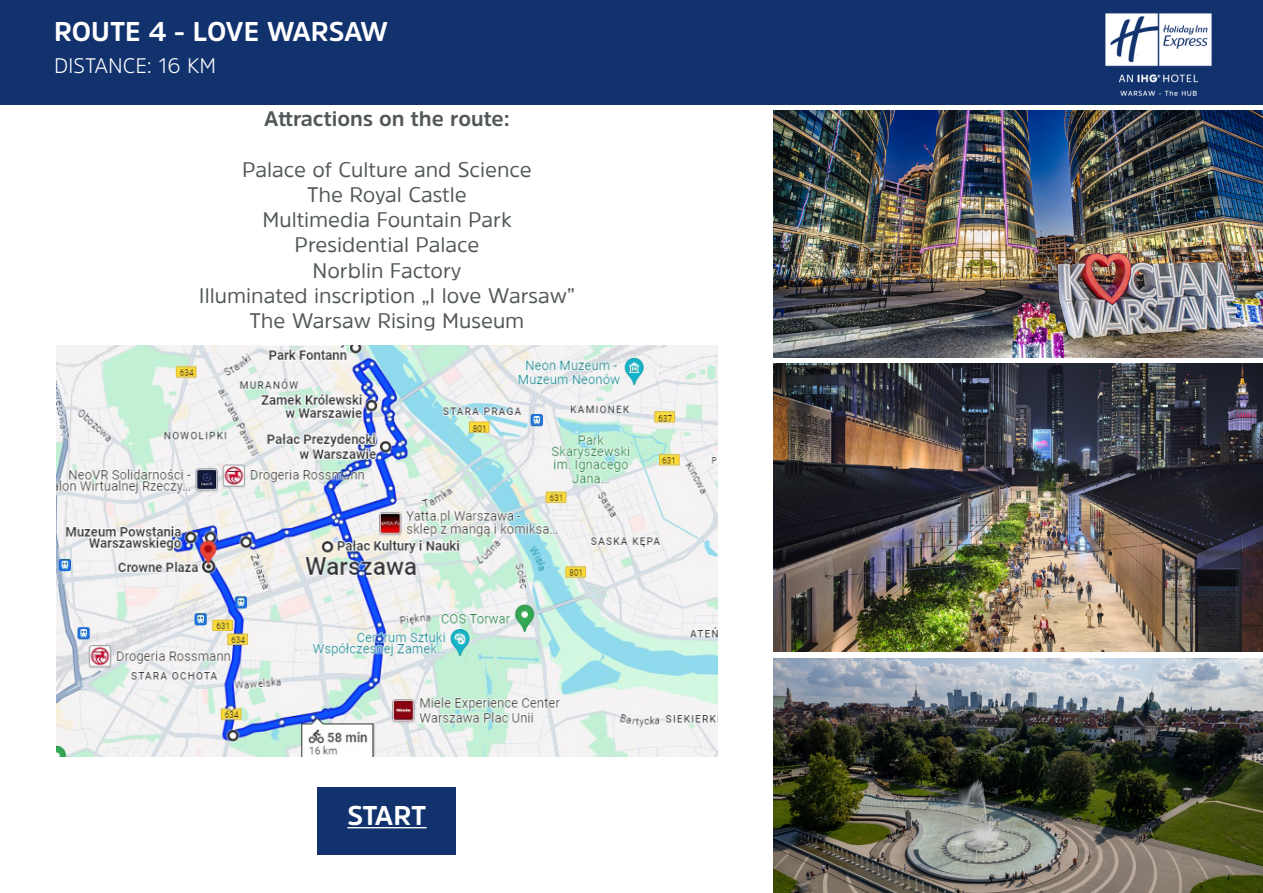
<style>
.page{position:relative;width:1263px;height:893px;background:#fff}
.page>*{position:absolute;margin:0;border:0;box-sizing:border-box;transform-origin:0 0}
.t1{font:700 27px "Amsi Pro";letter-spacing:-.005em;color:#fff}
.t2{font:21px/25.2px "Amsi Pro";color:#52585a;text-align:center}
.t3{font:700 21px "Amsi Pro";color:#52585a}
.t4{font:300 21px "Amsi Pro";color:#fff}
</style>
<div class="page">
<div style="left:0;top:0;width:1263px;height:104px;background:#12326e"></div>
<img style="left:1106px;top:13px;width:106px;height:83px">
<img style="left:774px;top:111px;width:489px;height:246px">
<img style="left:774px;top:364px;width:489px;height:288px">
<img style="left:774px;top:658px;width:489px;height:235px">
<div style="left:318px;top:787px;width:138px;height:68px;background:#12326e"></div>
<img style="left:57px;top:345px;width:660px;height:412px">
<hr style="left:347px;top:827px;width:79px;height:1px;background:#fff">
<p class="t1" style="left:54px;top:12px;width:336px">ROUTE 4 - LOVE WARSAW</p>
<p class="t4" style="left:54px;top:51px;width:164px">DISTANCE: 16 KM</p>
<p class="t3" style="left:264px;top:104px;width:247px">Attractions on the route:</p>
<p class="t2" style="left:199px;top:156px;width:378px">Palace of Culture and Science<br>The Royal Castle<br>Multimedia Fountain Park<br>Presidential Palace<br>Norblin Factory<br>Illuminated inscription „I love Warsaw”<br>The Warsaw Rising Museum</p>
<p class="t1" style="left:347px;top:797px;width:81px">START</p>
</div>
